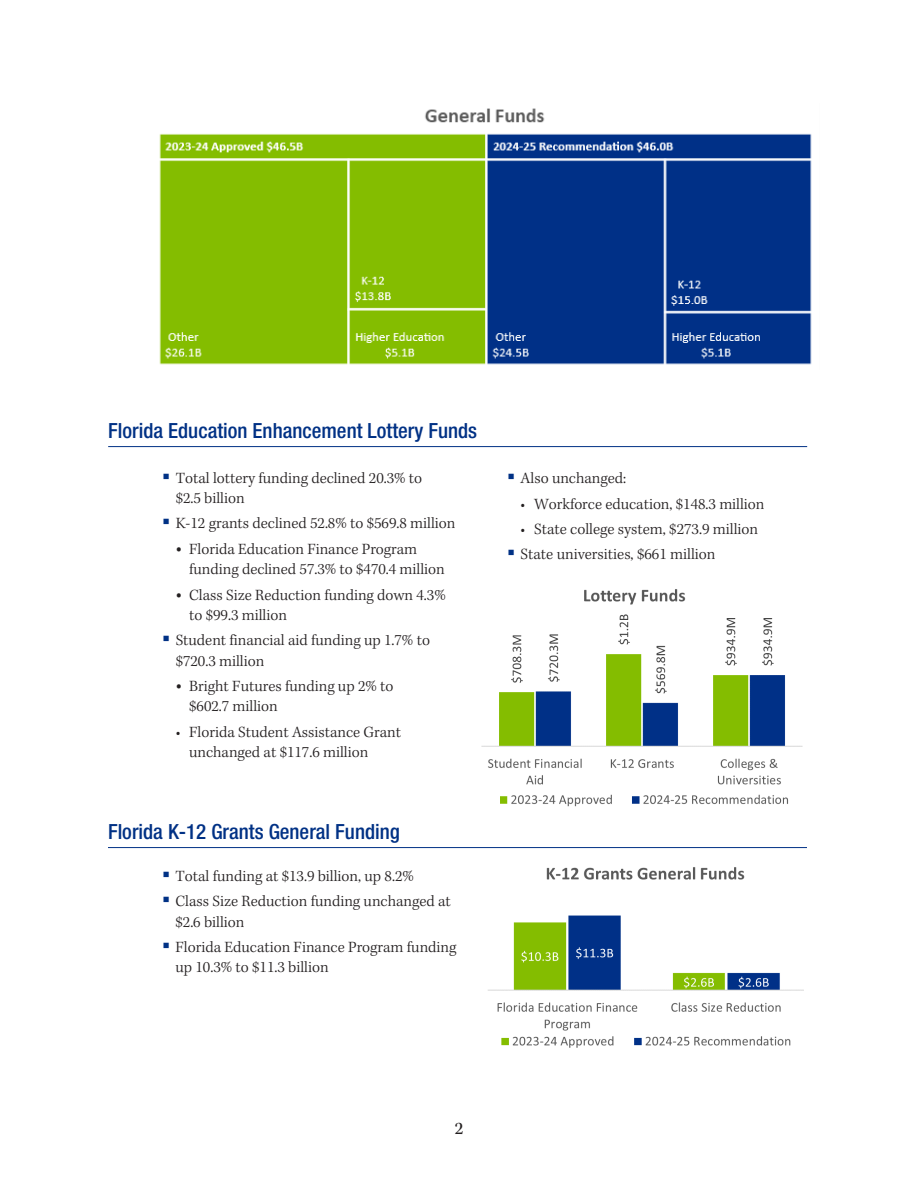
<style>
.page{position:relative;width:918px;height:1188px;background:#fff}
.page>*{position:absolute;margin:0;border:0;box-sizing:border-box;transform-origin:0 0}
.subheads{font:500 condensed 20.85px "Helvetica Neue LT Pro";color:#003185}
.t1{font:18px "Kepler Std";color:#231f20}
.bullet2{font:300 16.2px "Kepler Std";color:#231f20}
.bullet_1{font:300 16.2px "Kepler Std";color:#231f20}
.bullet_1-2{font:300 16.05px/20.1px "Kepler Std";color:#231f20}
.bullet2-2{font:300 16.05px/20.1px "Kepler Std";color:#231f20}
.s1{color:#003185}
.s2{font-size:20.85px}
</style>
<div class="page">
<hr style="left:108px;top:446px;width:699px;height:1px;background:#003185">
<img style="left:481px;top:589px;width:322px;height:218px">
<img style="left:160px;top:108px;width:652px;height:257px">
<hr style="left:108px;top:847px;width:699px;height:1px;background:#003185">
<img style="left:488px;top:867px;width:316px;height:181px">
<p class="subheads" style="left:108px;top:418px;width:371px">Florida Education Enhancement Lottery Funds</p>
<p class="bullet_1-2" style="left:176px;top:468px;width:248px;text-indent:-13px"><span class="s1">▪</span> Total lottery funding declined 20.3% to $2.5 billion</p>
<p class="bullet_1-2" style="left:162px;top:514px;width:295px"><span class="s1">▪</span> K-12 grants declined 52.8% to $569.8 million</p>
<p class="bullet2-2" style="left:189px;top:540px;width:257px;text-indent:-13px"><span class="s2">•</span> Florida Education Finance Program funding declined 57.3% to $470.4 million</p>
<p class="bullet2-2" style="left:189px;top:585px;width:258px;text-indent:-13px"><span class="s2">•</span> Class Size Reduction funding down 4.3% to $99.3 million</p>
<p class="bullet_1-2" style="left:176px;top:631px;width:256px;text-indent:-13px"><span class="s1">▪</span> Student financial aid funding up 1.7% to $720.3 million</p>
<p class="bullet2-2" style="left:189px;top:677px;width:206px;text-indent:-13px"><span class="s2">•</span> Bright Futures funding up 2% to $602.7 million</p>
<p class="bullet2-2" style="left:189px;top:723px;width:214px;text-indent:-13px">• Florida Student Assistance Grant unchanged at $117.6 million</p>
<p class="subheads" style="left:108px;top:819px;width:293px">Florida K-12 Grants General Funding</p>
<p class="bullet_1-2" style="left:162px;top:866px;width:253px"><span class="s1">▪</span> Total funding at $13.9 billion, up 8.2%</p>
<p class="bullet_1-2" style="left:175px;top:892px;width:277px;text-indent:-13px"><span class="s1">▪</span> Class Size Reduction funding unchanged at $2.6 billion</p>
<p class="bullet_1-2" style="left:175px;top:938px;width:282px;text-indent:-13px"><span class="s1">▪</span> Florida Education Finance Program funding up 10.3% to $11.3 billion</p>
<p class="bullet_1-2" style="left:507px;top:469px;width:120px"><span class="s1">▪</span> Also unchanged:</p>
<p class="bullet2-2" style="left:521px;top:494px;width:245px">• Workforce education, $148.3 million</p>
<p class="bullet2" style="left:521px;top:519px;width:239px">• State college system, $273.9 million</p>
<p class="bullet_1" style="left:507px;top:545px;width:210px"><span class="s1">▪</span> State universities, $661 million</p>
<p class="t1" style="left:455px;top:1118px;width:10px">2</p>
</div>
